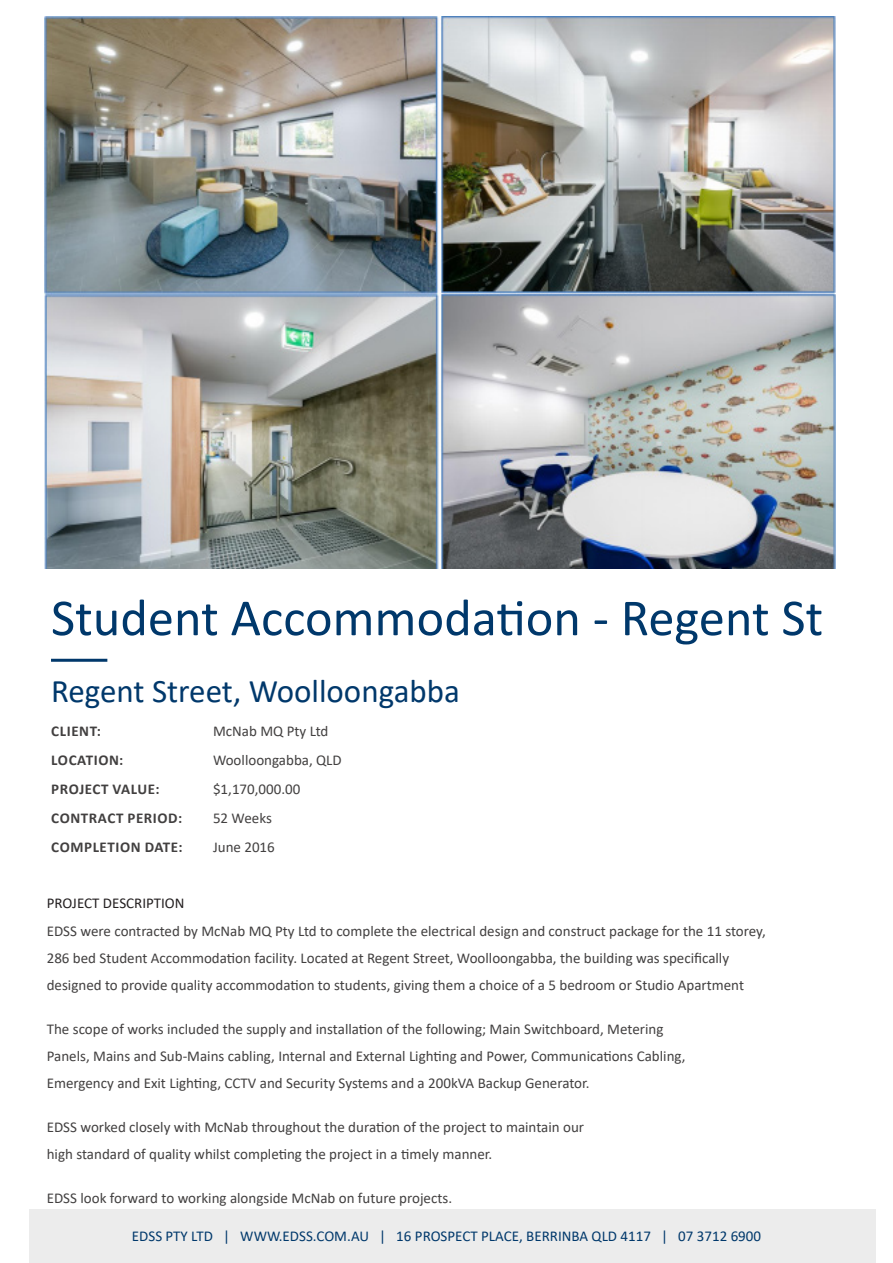
<style>
.page{position:relative;width:893px;height:1263px;background:#fff}
.page>*{position:absolute;margin:0;border:0;box-sizing:border-box;transform-origin:0 0}
.body{font:52.5px "Calibri";color:#00386b}
.Body_Introduction{font:33px "Calibri";color:#00386b}
.body-2{font:15px/27px "Calibri";color:#424040}
.Body_Introduction-2{font:15px "Calibri";color:#00386b}
.body-3{font:700 15px "Calibri";letter-spacing:.04em;color:#424040}
.Body_Introduction-3{font:15px "Calibri";color:#231f20}
</style>
<div class="page">
<div style="left:30px;top:1209px;width:846px;height:54px;background:#ececec"></div>
<hr style="left:51px;top:659px;width:56px;height:3px;background:#00386b">
<img style="left:45px;top:17px;width:791px;height:552px">
<p class="body" style="left:51px;top:581px;width:774px">Student Accommodation - Regent St</p>
<p class="Body_Introduction" style="left:51px;top:668px;width:410px">Regent Street, Woolloongabba</p>
<p class="body-3" style="left:51px;top:720px;width:51px">CLIENT:</p>
<p class="body-2" style="left:213px;top:717px;width:117px">McNab MQ Pty Ltd</p>
<p class="body-3" style="left:51px;top:749px;width:74px">LOCATION:</p>
<p class="body-2" style="left:213px;top:746px;width:130px">Woolloongabba, QLD</p>
<p class="body-3" style="left:51px;top:778px;width:110px">PROJECT VALUE:</p>
<p class="body-2" style="left:213px;top:775px;width:89px">$1,170,000.00</p>
<p class="body-3" style="left:51px;top:807px;width:132px">CONTRACT PERIOD:</p>
<p class="body-2" style="left:213px;top:804px;width:60px">52 Weeks</p>
<p class="body-3" style="left:51px;top:836px;width:133px">COMPLETION DATE:</p>
<p class="body-2" style="left:213px;top:833px;width:63px">June 2016</p>
<p class="Body_Introduction-3" style="left:47px;top:893px;width:139px">PROJECT DESCRIPTION</p>
<p class="body-2" style="left:47px;top:917px;width:720px">EDSS were contracted by McNab MQ Pty Ltd to complete the electrical design and construct package for the 11 storey,<br>286 bed Student Accommodation facility. Located at Regent Street, Woolloongabba, the building was specifically designed to provide quality accommodation to students, giving them a choice of a 5 bedroom or Studio Apartment</p>
<p class="body-2" style="left:47px;top:1015px;width:640px">The scope of works included the supply and installation of the following; Main Switchboard, Metering<br>Panels, Mains and Sub-Mains cabling, Internal and External Lighting and Power, Communications Cabling,<br>Emergency and Exit Lighting, CCTV and Security Systems and a 200kVA Backup Generator.</p>
<p class="body-2" style="left:47px;top:1113px;width:539px">EDSS worked closely with McNab throughout the duration of the project to maintain our high standard of quality whilst completing the project in a timely manner.</p>
<p class="body-2" style="left:47px;top:1184px;width:407px">EDSS look forward to working alongside McNab on future projects.</p>
<p class="Body_Introduction-2" style="left:132px;top:1225px;width:631px">EDSS PTY LTD | WWW.EDSS.COM.AU | 16 PROSPECT PLACE, BERRINBA QLD 4117 | 07 3712 6900</p>
</div>
